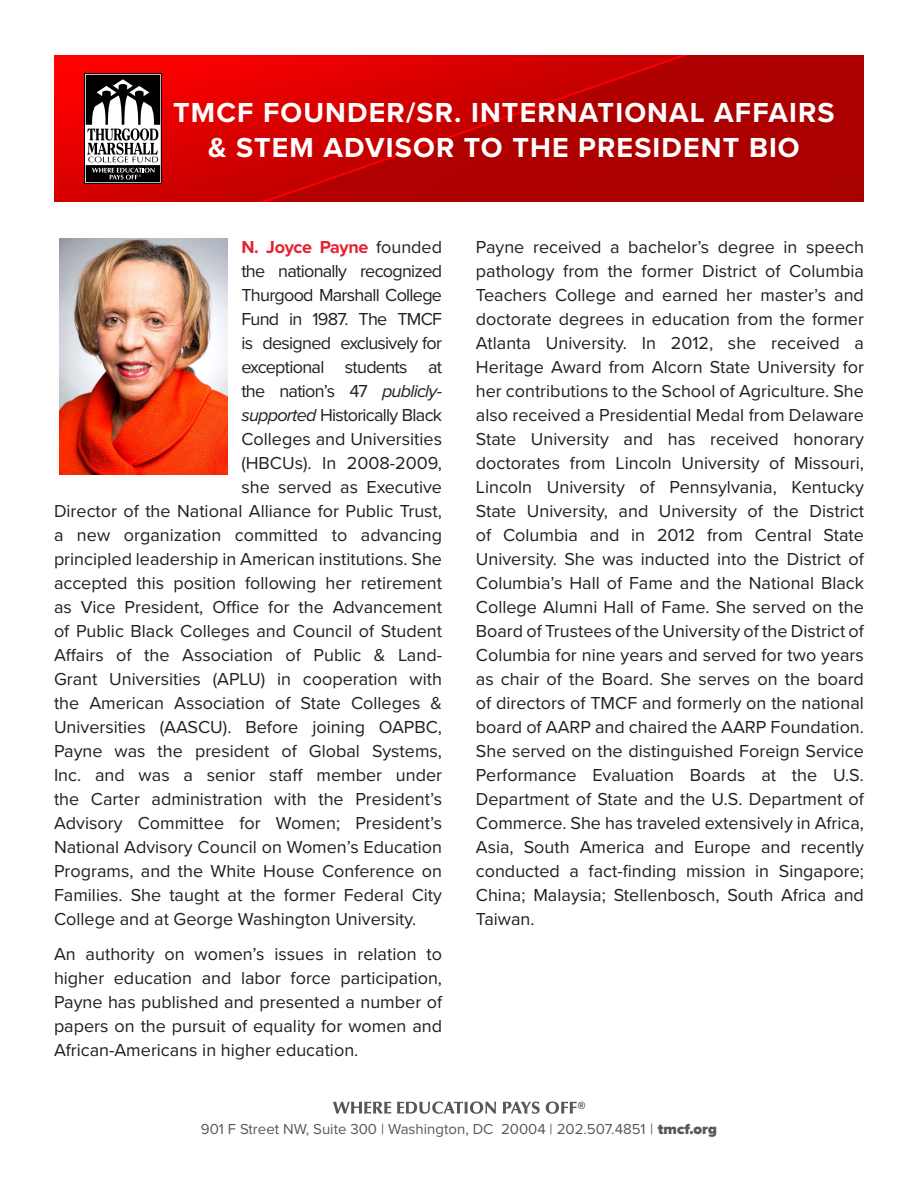
<style>
.page{position:relative;width:918px;height:1188px;background:#fff}
.page>*{position:absolute;margin:0;border:0;box-sizing:border-box;transform-origin:0 0}
.Name{font:700 28.5px "Proxima Nova";letter-spacing:.04em;color:#fff}
.t1{font:18px/24px "Proxima Nova";color:#231f20;text-align:justify}
.t2{font:18px "Proxima Nova";letter-spacing:-.04em;color:#231f20}
.t3{font:700 18px "Proxima Nova";letter-spacing:-.02em;color:#e52032}
.t4{font:15px "Proxima Nova";color:#57585a}
.s1{font-weight:400;color:#231f20}
.s2{font-style:italic}
.s3{font-weight:900}
</style>
<div class="page">
<svg style="left:54px;top:55px;width:810px;height:147px;background:#c30000"></svg>
<svg style="left:333px;top:1102px;width:58px;height:12px"></svg>
<svg style="left:397px;top:1101px;width:99px;height:13px"></svg>
<svg style="left:503px;top:1102px;width:37px;height:12px"></svg>
<svg style="left:546px;top:1101px;width:39px;height:13px"></svg>
<svg style="left:86px;top:75px;width:74px;height:107px"></svg>
<div style="left:84px;top:73px;width:78px;height:111px;border:1px solid #000001"></div>
<img style="left:59px;top:239px;width:169px;height:235px">
<p class="Name" style="left:173px;top:96px;width:663px">TMCF FOUNDER/SR. INTERNATIONAL AFFAIRS</p>
<p class="Name" style="left:208px;top:131px;width:593px">&amp; STEM ADVISOR TO THE PRESIDENT BIO</p>
<p class="t3" style="left:241px;top:236px;width:202px">N. Joyce Payne <span class="s1">founded</span></p>
<p class="t2" style="left:241px;top:260px;width:202px">the nationally recognized</p>
<p class="t2" style="left:241px;top:284px;width:202px">Thurgood Marshall College</p>
<p class="t2" style="left:241px;top:308px;width:202px">Fund in 1987. The TMCF</p>
<p class="t2" style="left:241px;top:332px;width:202px">is designed exclusively for</p>
<p class="t2" style="left:241px;top:356px;width:202px">exceptional students at</p>
<p class="t2" style="left:241px;top:380px;width:202px">the nation’s 47 <span class="s2">publicly-</span></p>
<p class="t2" style="left:241px;top:404px;width:202px"><span class="s2">supported</span> Historically Black</p>
<p class="t1" style="left:241px;top:428px;width:202px">Colleges and Universities</p>
<p class="t1" style="left:241px;top:452px;width:202px">(HBCUs). In 2008-2009,</p>
<p class="t1" style="left:241px;top:476px;width:202px">she served as Executive</p>
<p class="t1" style="left:54px;top:500px;width:390px">Director of the National Alliance for Public Trust,</p>
<p class="t1" style="left:54px;top:524px;width:390px">a new organization committed to advancing</p>
<p class="t1" style="left:54px;top:548px;width:390px">principled leadership in American institutions. She</p>
<p class="t1" style="left:54px;top:572px;width:390px">accepted this position following her retirement</p>
<p class="t1" style="left:54px;top:596px;width:390px">as Vice President, Office for the Advancement</p>
<p class="t1" style="left:54px;top:620px;width:390px">of Public Black Colleges and Council of Student</p>
<p class="t1" style="left:54px;top:644px;width:390px">Affairs of the Association of Public &amp; Land-</p>
<p class="t1" style="left:54px;top:668px;width:390px">Grant Universities (APLU) in cooperation with</p>
<p class="t1" style="left:54px;top:692px;width:390px">the American Association of State Colleges &amp;</p>
<p class="t1" style="left:54px;top:716px;width:390px">Universities (AASCU). Before joining OAPBC,</p>
<p class="t1" style="left:54px;top:740px;width:390px">Payne was the president of Global Systems,</p>
<p class="t1" style="left:54px;top:764px;width:390px">Inc. and was a senior staff member under</p>
<p class="t1" style="left:54px;top:788px;width:390px">the Carter administration with the President’s</p>
<p class="t1" style="left:54px;top:812px;width:390px">Advisory Committee for Women; President’s</p>
<p class="t1" style="left:54px;top:836px;width:390px">National Advisory Council on Women’s Education</p>
<p class="t1" style="left:54px;top:860px;width:390px">Programs, and the White House Conference on</p>
<p class="t1" style="left:54px;top:884px;width:390px">Families. She taught at the former Federal City</p>
<p class="t1" style="left:54px;top:908px;width:364px">College and at George Washington University.</p>
<p class="t1" style="left:54px;top:942px;width:390px">An authority on women’s issues in relation to higher education and labor force participation, Payne has published and presented a number of papers on the pursuit of equality for women and African-Americans in higher education.</p>
<p class="t1" style="left:476px;top:236px;width:390px">Payne received a bachelor’s degree in speech pathology from the former District of Columbia Teachers College and earned her master’s and doctorate degrees in education from the former Atlanta University. In 2012, she received a Heritage Award from Alcorn State University for her contributions to the School of Agriculture. She also received a Presidential Medal from Delaware State University and has received honorary doctorates from Lincoln University of Missouri, Lincoln University of Pennsylvania, Kentucky State University, and University of the District of Columbia and in 2012 from Central State University. She was inducted into the District of Columbia’s Hall of Fame and the National Black College Alumni Hall of Fame. She served on the Board of Trustees of the University of the District of Columbia for nine years and served for two years as chair of the Board. She serves on the board of directors of TMCF and formerly on the national board of AARP and chaired the AARP Foundation.<br>She served on the distinguished Foreign Service Performance Evaluation Boards at the U.S.<br>Department of State and the U.S. Department of Commerce. She has traveled extensively in Africa, Asia, South America and Europe and recently conducted a fact-finding mission in Singapore; China; Malaysia; Stellenbosch, South Africa and Taiwan.</p>
<p class="t4" style="left:201px;top:1120px;width:518px">901 F Street NW, Suite 300 | Washington, DC 20004 | 202.507.4851 | <span class="s3">tmcf.org</span></p>
</div>
